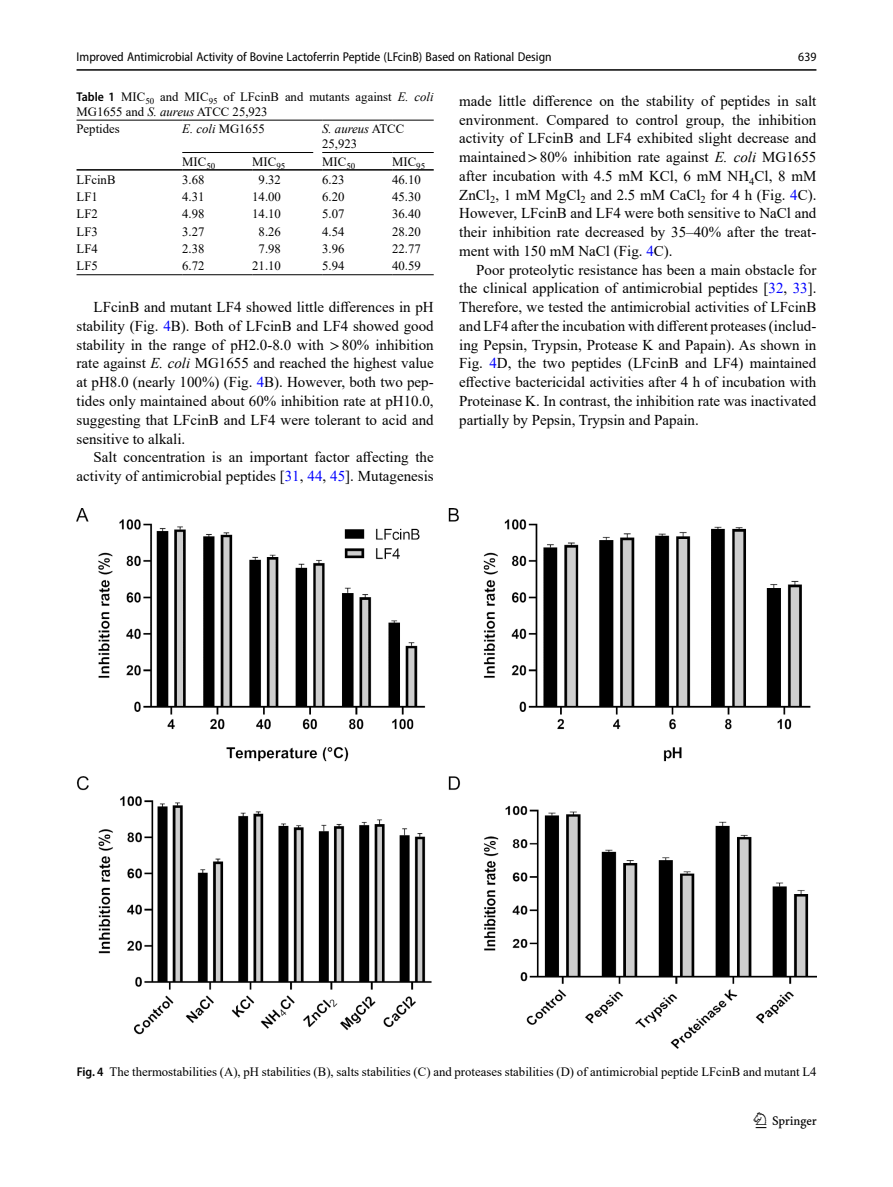
<style>
.page{position:relative;width:893px;height:1187px;background:#fff}
.page>*{position:absolute;margin:0;border:0;box-sizing:border-box;transform-origin:0 0}
.t1{font:22.5px "Springnew";color:#000}
.Body_Text_Indent{font:15px/18.8px "Times New Roman";color:#000;text-align:justify}
.Figure_Caption{font:12.75px "Times New Roman";color:#000}
.Table_Body_Tab1_Deci{font:12.75px "Times New Roman";color:#000}
.t2{font:semi-condensed 12.75px "Myriad Pro";color:#000}
.Table_Caption{font:12.75px/15px "Times New Roman";color:#000}
.Table_Head{font:12.75px/15px "Times New Roman";color:#000}
.Table_Body{font:12.75px "Times New Roman";color:#000}
.Table_Head_Bridge_Ru{font:italic 12.75px "Times New Roman";color:#000}
.s1{font-family:"STIX"}
.s2{font-style:italic}
.s3{color:#00f}
.s4{font-family:"Myriad Pro";font-weight:600;font-stretch:semi-condensed}
.s5{font-style:normal}
</style>
<div class="page">
<hr style="left:77px;top:69px;width:739px;height:2px;background:#000">
<hr style="left:77px;top:169px;width:105px;height:2px;background:#000">
<hr style="left:322px;top:120px;width:70px;height:1px;background:#000">
<hr style="left:392px;top:120px;width:42px;height:1px;background:#000">
<hr style="left:182px;top:169px;width:70px;height:2px;background:#000">
<hr style="left:252px;top:169px;width:70px;height:2px;background:#000">
<hr style="left:322px;top:152px;width:70px;height:1px;background:#000">
<hr style="left:322px;top:169px;width:70px;height:2px;background:#000">
<hr style="left:392px;top:152px;width:42px;height:1px;background:#000">
<hr style="left:392px;top:169px;width:42px;height:2px;background:#000">
<hr style="left:77px;top:274px;width:105px;height:1px;background:#000">
<hr style="left:182px;top:274px;width:70px;height:1px;background:#000">
<hr style="left:252px;top:274px;width:70px;height:1px;background:#000">
<hr style="left:322px;top:274px;width:70px;height:1px;background:#000">
<hr style="left:392px;top:274px;width:42px;height:1px;background:#000">
<hr style="left:77px;top:120px;width:105px;height:1px;background:#000">
<hr style="left:182px;top:120px;width:70px;height:1px;background:#000">
<hr style="left:252px;top:120px;width:70px;height:1px;background:#000">
<hr style="left:182px;top:152px;width:131px;height:1px;background:#000">
<img style="left:77px;top:508px;width:740px;height:540px">
<p class="t2" style="left:77px;top:49px;width:477px">Improved Antimicrobial Activity of Bovine Lactoferrin Peptide (LFcinB) Based on Rational Design</p>
<p class="Body_Text_Indent" style="left:459px;top:91px;width:359px">made little difference on the stability of peptides in salt environment. Compared to control group, the inhibition activity of LFcinB and LF4 exhibited slight decrease and maintained<span class="s1">&gt;</span>80% inhibition rate against <span class="s2">E. coli</span> MG1655 after incubation with 4.5 mM KCl, 6 mM NH<sub>4</sub>Cl, 8 mM ZnCl<sub>2</sub>, 1 mM MgCl<sub>2</sub> and 2.5 mM CaCl<sub>2</sub> for 4 h (Fig. <span class="s3">4</span>C).<br>However, LFcinB and LF4 were both sensitive to NaCl and their inhibition rate decreased by 35–40% after the treat&shy;ment with 150 mM NaCl (Fig. <span class="s3">4</span>C).</p>
<p class="Body_Text_Indent" style="left:459px;top:260px;width:359px;text-indent:17px">Poor proteolytic resistance has been a main obstacle for the clinical application of antimicrobial peptides [<span class="s3">32</span>, <span class="s3">33</span>].<br>Therefore, we tested the antimicrobial activities of LFcinB and LF4 after the incubation with different proteases (includ&shy;ing Pepsin, Trypsin, Protease K and Papain). As shown in Fig. <span class="s3">4</span>D, the two peptides (LFcinB and LF4) maintained effective bactericidal activities after 4 h of incubation with Proteinase K. In contrast, the inhibition rate was inactivated partially by Pepsin, Trypsin and Papain.</p>
<p class="t2" style="left:798px;top:49px;width:20px">639</p>
<p class="Table_Caption" style="left:77px;top:89px;width:359px"><span class="s4">Table 1</span> MIC<sub>50</sub> and MIC<sub>95</sub> of LFcinB and mutants against <span class="s2">E. coli<br></span>MG1655 and <span class="s2">S. aureus</span> ATCC 25,923</p>
<p class="Table_Head" style="left:77px;top:121px;width:45px">Peptides</p>
<p class="Table_Head_Bridge_Ru" style="left:182px;top:120px;width:84px">E. coli <span class="s5">MG1655</span></p>
<p class="Table_Head" style="left:322px;top:121px;width:84px"><span class="s2">S. aureus</span> ATCC<br>25,923</p>
<p class="Table_Head" style="left:182px;top:153px;width:35px">MIC<sub>50</sub></p>
<p class="Table_Head" style="left:252px;top:153px;width:35px">MIC<sub>95</sub></p>
<p class="Table_Head" style="left:322px;top:153px;width:35px">MIC<sub>50</sub></p>
<p class="Table_Head" style="left:392px;top:153px;width:35px">MIC<sub>95</sub></p>
<p class="Table_Body" style="left:77px;top:170px;width:40px">LFcinB</p>
<p class="Table_Body_Tab1_Deci" style="left:182px;top:170px;width:24px">3.68</p>
<p class="Table_Body_Tab1_Deci" style="left:259px;top:170px;width:24px">9.32</p>
<p class="Table_Body_Tab1_Deci" style="left:322px;top:170px;width:24px">6.23</p>
<p class="Table_Body_Tab1_Deci" style="left:392px;top:170px;width:30px">46.10</p>
<p class="Table_Body" style="left:77px;top:188px;width:23px">LF1</p>
<p class="Table_Body_Tab1_Deci" style="left:182px;top:188px;width:24px">4.31</p>
<p class="Table_Body_Tab1_Deci" style="left:252px;top:188px;width:30px">14.00</p>
<p class="Table_Body_Tab1_Deci" style="left:322px;top:188px;width:24px">6.20</p>
<p class="Table_Body_Tab1_Deci" style="left:392px;top:188px;width:30px">45.30</p>
<p class="Table_Body" style="left:77px;top:205px;width:23px">LF2</p>
<p class="Table_Body_Tab1_Deci" style="left:182px;top:205px;width:24px">4.98</p>
<p class="Table_Body_Tab1_Deci" style="left:252px;top:205px;width:30px">14.10</p>
<p class="Table_Body_Tab1_Deci" style="left:322px;top:205px;width:24px">5.07</p>
<p class="Table_Body_Tab1_Deci" style="left:392px;top:205px;width:30px">36.40</p>
<p class="Table_Body" style="left:77px;top:222px;width:23px">LF3</p>
<p class="Table_Body_Tab1_Deci" style="left:182px;top:222px;width:24px">3.27</p>
<p class="Table_Body_Tab1_Deci" style="left:259px;top:222px;width:24px">8.26</p>
<p class="Table_Body_Tab1_Deci" style="left:322px;top:222px;width:24px">4.54</p>
<p class="Table_Body_Tab1_Deci" style="left:392px;top:222px;width:30px">28.20</p>
<p class="Table_Body" style="left:77px;top:240px;width:23px">LF4</p>
<p class="Table_Body_Tab1_Deci" style="left:182px;top:240px;width:24px">2.38</p>
<p class="Table_Body_Tab1_Deci" style="left:259px;top:240px;width:24px">7.98</p>
<p class="Table_Body_Tab1_Deci" style="left:322px;top:240px;width:24px">3.96</p>
<p class="Table_Body_Tab1_Deci" style="left:392px;top:240px;width:30px">22.77</p>
<p class="Table_Body" style="left:77px;top:257px;width:23px">LF5</p>
<p class="Table_Body_Tab1_Deci" style="left:182px;top:257px;width:24px">6.72</p>
<p class="Table_Body_Tab1_Deci" style="left:252px;top:257px;width:30px">21.10</p>
<p class="Table_Body_Tab1_Deci" style="left:322px;top:257px;width:24px">5.94</p>
<p class="Table_Body_Tab1_Deci" style="left:392px;top:257px;width:30px">40.59</p>
<p class="Body_Text_Indent" style="left:77px;top:297px;width:359px;text-indent:17px">LFcinB and mutant LF4 showed little differences in pH stability (Fig. <span class="s3">4</span>B). Both of LFcinB and LF4 showed good stability in the range of pH2.0-8.0 with <span class="s1">&gt;</span>80% inhibition rate against <span class="s2">E. coli</span> MG1655 and reached the highest value at pH8.0 (nearly 100%) (Fig. <span class="s3">4</span>B). However, both two pep&shy;tides only maintained about 60% inhibition rate at pH10.0, suggesting that LFcinB and LF4 were tolerant to acid and sensitive to alkali.</p>
<p class="Body_Text_Indent" style="left:77px;top:447px;width:359px;text-align:right">Salt concentration is an important factor affecting the activity of antimicrobial peptides [<span class="s3">31</span>, <span class="s3">44</span>, <span class="s3">45</span>]. Mutagenesis</p>
<p class="Figure_Caption" style="left:77px;top:1062px;width:741px"><span class="s4">Fig. 4</span> The thermostabilities (A), pH stabilities (B), salts stabilities (C) and proteases stabilities (D) of antimicrobial peptide LFcinB and mutant L4</p>
<h1 class="t1" style="left:756px;top:1107px;width:63px">1 3</h1>
</div>
